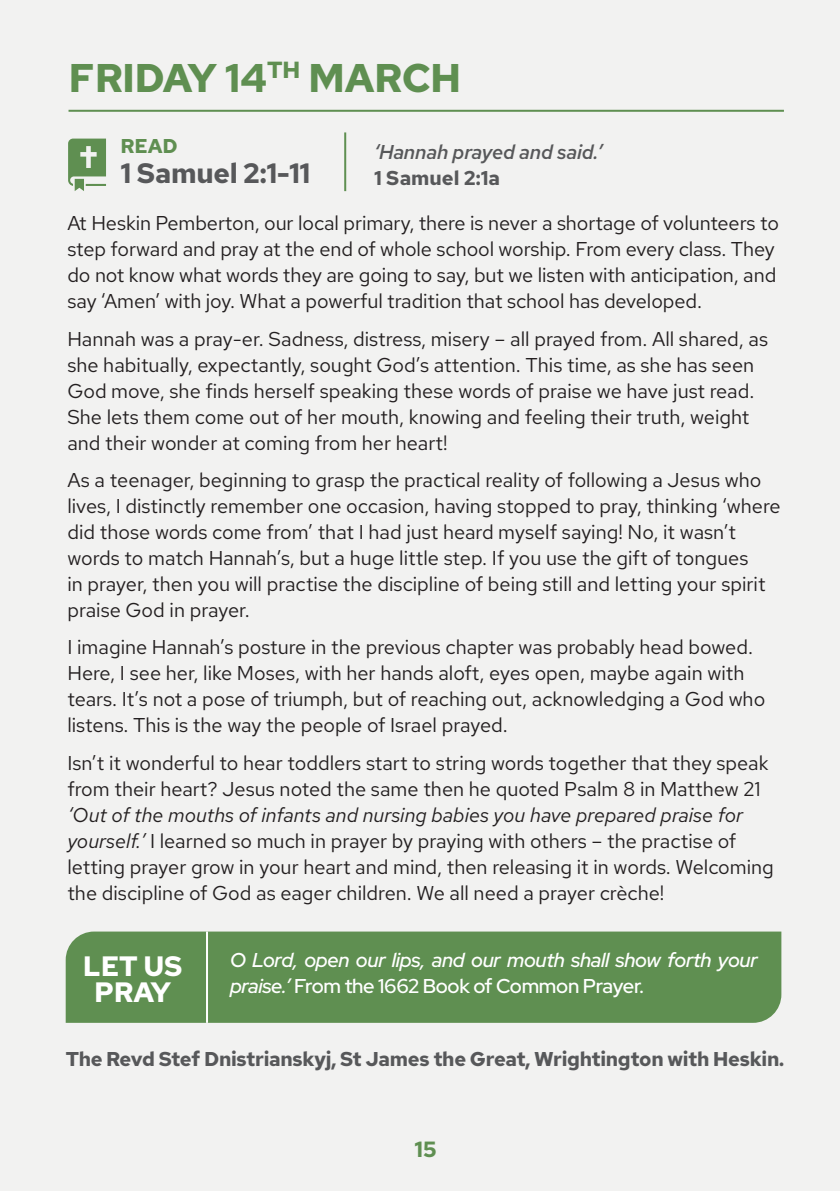
<style>
.page{position:relative;width:840px;height:1191px;background:#fff}
.page>*{position:absolute;margin:0;border:0;box-sizing:border-box;transform-origin:0 0}
.Advent_Days_-_Body_Copy{font:700 40px "Red Hat Text";letter-spacing:-.01em;color:#5f8f51}
.Advent_2024_-_Body_Copy{font:700 28px "Red Hat Text";letter-spacing:-.01em;color:#57585a}
.Advent_2024_-_Body_Copy-2{font:700 28px/26px "Red Hat Text";letter-spacing:-.01em;color:#fff;text-align:center}
.t1{font:700 22px "Red Hat Text";color:#5f8f51}
.Advent_2024_-_Body_Copy-3{font:20px/26px "Red Hat Text";color:#231f20}
.Advent_2024_-_Prayer{font:italic 600 20px/26px "Red Hat Display";letter-spacing:-.015em;color:#fff}
.Lent_2022_-_Body_Copy_Insides{font:700 20px "Red Hat Text";letter-spacing:-.015em;color:#57585a}
.Advent_2024_-_Body_Copy-4{font:italic 500 20px/26px "Red Hat Text";letter-spacing:-.01em;color:#57585a}
.Advent_2024_-_Body_Copy-5{font:700 20px "Red Hat Text";color:#5f8f51}
.s1{font-weight:700;font-style:normal}
.s2{font-style:italic}
.s3{font-style:normal}
</style>
<div class="page">
<div style="left:0;top:0;width:839px;height:1191px;background:#f2f2f1"></div>
<hr style="left:68px;top:110px;width:715px;height:2px;background:#5f8f51">
<svg style="left:68px;top:139px;width:38px;height:52px"></svg>
<hr style="left:344px;top:132px;width:2px;height:59px;background:#5f8f51">
<div style="left:66px;top:931px;width:715px;height:91px;background:#5f8f51"></div>
<hr style="left:206px;top:931px;width:2px;height:91px;background:#fff">
<p class="Advent_Days_-_Body_Copy" style="left:68px;top:52px;width:393px">FRIDAY 14<sup>TH</sup> MARCH</p>
<p class="Advent_2024_-_Body_Copy-5" style="left:120px;top:133px;width:59px">READ</p>
<p class="Advent_2024_-_Body_Copy" style="left:120px;top:155px;width:191px">1 Samuel 2:1-11</p>
<p class="Advent_2024_-_Body_Copy-4" style="left:374px;top:139px;width:230px">‘Hannah prayed and said.’<br><span class="s1">1 Samuel 2:1a</span></p>
<p class="Advent_2024_-_Body_Copy-3" style="left:67px;top:210px;width:712px">At Heskin Pemberton, our local primary, there is never a shortage of volunteers to step forward and pray at the end of whole school worship. From every class. They do not know what words they are going to say, but we listen with anticipation, and say ‘Amen’ with joy. What a powerful tradition that school has developed.</p>
<p class="Advent_2024_-_Body_Copy-3" style="left:67px;top:325px;width:701px">Hannah was a pray-er. Sadness, distress, misery – all prayed from. All shared, as she habitually, expectantly, sought God’s attention. This time, as she has seen God move, she finds herself speaking these words of praise we have just read.<br>She lets them come out of her mouth, knowing and feeling their truth, weight and their wonder at coming from her heart!</p>
<p class="Advent_2024_-_Body_Copy-3" style="left:67px;top:466px;width:714px">As a teenager, beginning to grasp the practical reality of following a Jesus who lives, I distinctly remember one occasion, having stopped to pray, thinking ‘where did those words come from’ that I had just heard myself saying! No, it wasn’t words to match Hannah’s, but a huge little step. If you use the gift of tongues<br>in prayer, then you will practise the discipline of being still and letting your spirit praise God in prayer.</p>
<p class="Advent_2024_-_Body_Copy-3" style="left:67px;top:634px;width:699px">I imagine Hannah’s posture in the previous chapter was probably head bowed.<br>Here, I see her, like Moses, with her hands aloft, eyes open, maybe again with tears. It’s not a pose of triumph, but of reaching out, acknowledging a God who listens. This is the way the people of Israel prayed.</p>
<p class="Advent_2024_-_Body_Copy-3" style="left:67px;top:749px;width:707px">Isn’t it wonderful to hear toddlers start to string words together that they speak from their heart? Jesus noted the same then he quoted Psalm 8 in Matthew 21 <span class="s2">‘Out of the mouths of infants and nursing babies you have prepared praise for yourself.’</span> I learned so much in prayer by praying with others – the practise of letting prayer grow in your heart and mind, then releasing it in words. Welcoming the discipline of God as eager children. We all need a prayer crèche!</p>
<p class="Advent_2024_-_Body_Copy-2" style="left:83px;top:952px;width:101px">LET US<br>PRAY</p>
<p class="Advent_2024_-_Prayer" style="left:230px;top:947px;width:529px">O Lord, open our lips, and our mouth shall show forth your praise.’ <span class="s3">From the 1662 Book of Common Prayer.</span></p>
<p class="Lent_2022_-_Body_Copy_Insides" style="left:66px;top:1046px;width:719px">The Revd Stef Dnistrianskyj, St James the Great, Wrightington with Heskin.</p>
<p class="t1" style="left:414px;top:1134px;width:24px">15</p>
</div>
